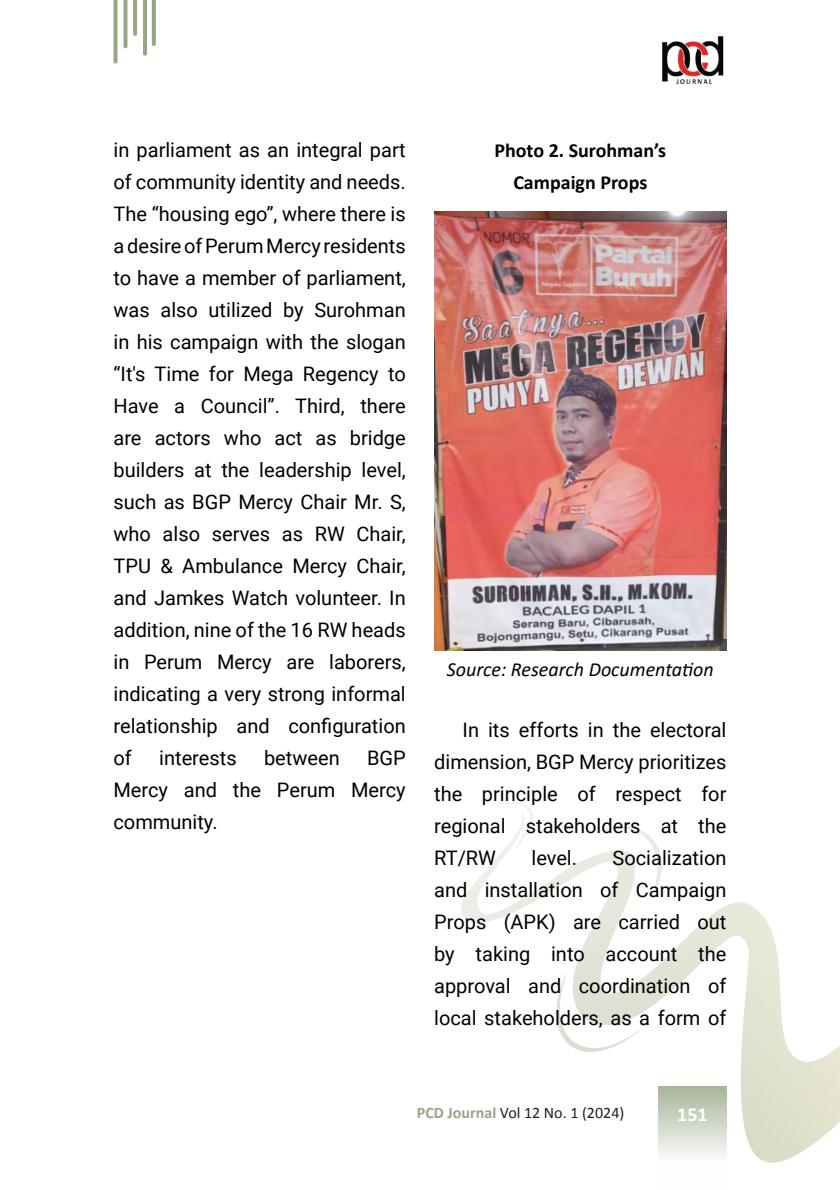
<style>
.page{position:relative;width:840px;height:1191px;background:#fff}
.page>*{position:absolute;margin:0;border:0;box-sizing:border-box;transform-origin:0 0}
.P_-_Utama{font:20px/32px "Roboto";color:#000;text-align:justify}
.J_-_Figure___Tabel{font:700 20px/32px "Calibri";color:#000;text-align:center}
.P_-_Source{font:italic 20px "Calibri";color:#000}
.t1{font:700 20px "Calibri";color:#fff}
.t2{font:16px "Calibri";color:#231f20}
.s1{font-weight:700;color:#96a685}
</style>
<div class="page">
<svg style="left:113px;top:0;width:4px;height:61px"></svg>
<svg style="left:123px;top:0;width:4px;height:46px"></svg>
<hr style="left:133px;top:0;width:4px;height:34px;background:#96a685">
<svg style="left:152px;top:0;width:4px;height:44px"></svg>
<hr style="left:143px;top:0;width:4px;height:54px;background:#96a685">
<img style="left:662px;top:36px;width:62px;height:49px">
<img style="left:461px;top:848px;width:378px;height:314px">
<img style="left:586px;top:826px;width:75px;height:67px">
<img style="left:499px;top:802px;width:34px;height:46px">
<img style="left:556px;top:973px;width:83px;height:79px">
<img style="left:434px;top:211px;width:292px;height:439px">
<p class="P_-_Utama" style="left:113px;top:133px;width:294px">in parliament as an integral part of community identity and needs.<br>The “housing ego”, where there is a desire of Perum Mercy residents to have a member of parliament, was also utilized by Surohman in his campaign with the slogan “It's Time for Mega Regency to Have a Council”. Third, there are actors who act as bridge builders at the leadership level, such as BGP Mercy Chair Mr. S, who also serves as RW Chair, TPU &amp; Ambulance Mercy Chair, and Jamkes Watch volunteer. In addition, nine of the 16 RW heads in Perum Mercy are laborers, indicating a very strong informal relationship and configuration of</p>
<p class="P_-_Utama" style="left:159px;top:741px;width:79px">interests</p>
<p class="P_-_Utama" style="left:264px;top:741px;width:77px">between</p>
<p class="P_-_Utama" style="left:113px;top:741px;width:293px;text-indent:253px">BGP Mercy and the Perum Mercy community.</p>
<p class="J_-_Figure___Tabel" style="left:494px;top:134px;width:173px">Photo 2. Surohman’s<br>Campaign Props</p>
<p class="P_-_Source" style="left:446px;top:656px;width:268px">Source: Research Documentation</p>
<p class="P_-_Utama" style="left:434px;top:713px;width:293px;text-indent:28px">In its efforts in the electoral dimension, BGP Mercy prioritizes the principle of respect for regional stakeholders at the RT/RW</p>
<p class="P_-_Utama" style="left:434px;top:841px;width:293px;text-indent:178px">Socialization and installation of Campaign Props (APK) are carried out by taking into account the approval and coordination of local stakeholders, as a form of</p>
<p class="P_-_Utama" style="left:531px;top:841px;width:47px">level.</p>
<p class="t2" style="left:416px;top:1102px;width:209px"><span class="s1">PCD Journal</span> Vol 12 No. 1 (2024)</p>
<p class="t1" style="left:676px;top:1101px;width:32px">151</p>
</div>
